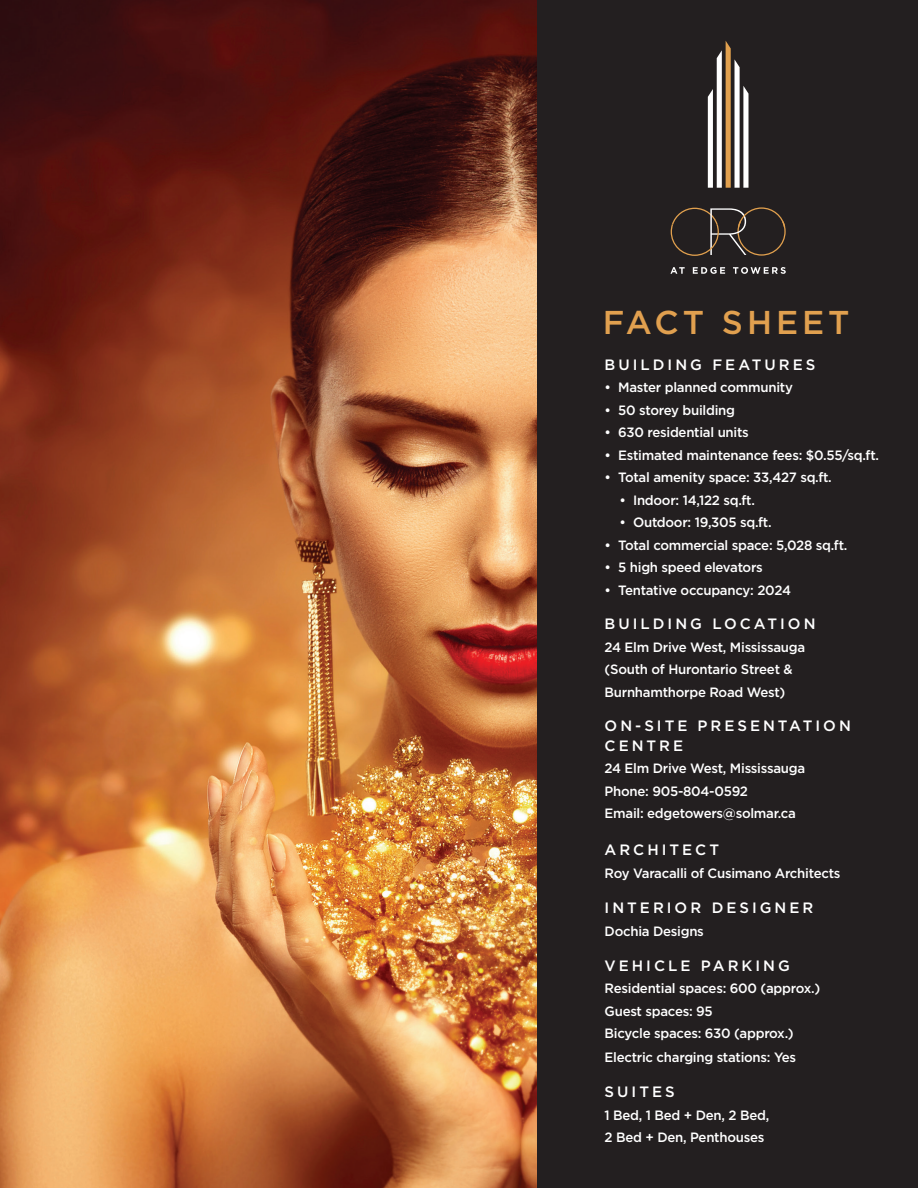
<style>
.page{position:relative;width:918px;height:1188px;background:#fff}
.page>*{position:absolute;margin:0;border:0;box-sizing:border-box;transform-origin:0 0}
.t1{font:500 33px "Gotham";letter-spacing:.12em;color:#e1a04f}
.t2{font:500 15px/19.5px "Gotham";letter-spacing:.2em;color:#fff}
.t3{font:500 13.5px/22.5px "Gotham";letter-spacing:-.02em;color:#fff}
</style>
<div class="page">
<img style="left:0;top:0;width:538px;height:1188px">
<div style="left:538px;top:0;width:380px;height:1188px;background:#231f20"></div>
<svg style="left:708px;top:41px;width:41px;height:147px"></svg>
<svg style="left:670px;top:267px;width:15px;height:7px"></svg>
<svg style="left:693px;top:267px;width:32px;height:7px"></svg>
<svg style="left:733px;top:267px;width:53px;height:7px"></svg>
<svg style="left:671px;top:207px;width:115px;height:49px"></svg>
<h1 class="t1" style="left:603px;top:303px;width:248px">FACT SHEET</h1>
<p class="t2" style="left:605px;top:354px;width:212px">BUILDING FEATURES</p>
<p class="t3" style="left:605px;top:376px;width:190px">• Master planned community</p>
<p class="t3" style="left:605px;top:398px;width:132px">• 50 storey building</p>
<p class="t3" style="left:605px;top:421px;width:146px">• 630 residential units</p>
<p class="t3" style="left:605px;top:443px;width:276px">• Estimated maintenance fees: $0.55/sq.ft.</p>
<p class="t3" style="left:605px;top:466px;width:229px">• Total amenity space: 33,427 sq.ft.</p>
<p class="t3" style="left:619px;top:488px;width:137px">• Indoor: 14,122 sq.ft.</p>
<p class="t3" style="left:619px;top:511px;width:154px">• Outdoor: 19,305 sq.ft.</p>
<p class="t3" style="left:605px;top:533px;width:244px">• Total commercial space: 5,028 sq.ft.</p>
<p class="t3" style="left:605px;top:556px;width:160px">• 5 high speed elevators</p>
<p class="t3" style="left:605px;top:578px;width:188px">• Tentative occupancy: 2024</p>
<p class="t2" style="left:605px;top:614px;width:212px">BUILDING LOCATION</p>
<p class="t3" style="left:605px;top:635px;width:202px">24 Elm Drive West, Mississauga (South of Hurontario Street &amp;<br>Burnhamthorpe Road West)</p>
<p class="t2" style="left:605px;top:716px;width:248px">ON-SITE PRESENTATION<br>CENTRE</p>
<p class="t3" style="left:605px;top:757px;width:202px">24 Elm Drive West, Mississauga<br>Phone: 905-804-0592<br>Email: edgetowers@solmar.ca</p>
<p class="t2" style="left:605px;top:840px;width:116px">ARCHITECT</p>
<p class="t3" style="left:605px;top:861px;width:237px">Roy Varacalli of Cusimano Architects</p>
<p class="t2" style="left:605px;top:898px;width:210px">INTERIOR DESIGNER</p>
<p class="t3" style="left:605px;top:919px;width:101px">Dochia Designs</p>
<p class="t2" style="left:605px;top:955px;width:187px">VEHICLE PARKING</p>
<p class="t3" style="left:605px;top:977px;width:217px">Residential spaces: 600 (approx.)<br>Guest spaces: 95<br>Bicycle spaces: 630 (approx.)</p>
<p class="t3" style="left:605px;top:1046px;width:193px">Electric charging stations: Yes</p>
<p class="t2" style="left:605px;top:1082px;width:72px">SUITES</p>
<p class="t3" style="left:605px;top:1103px;width:166px">1 Bed, 1 Bed + Den, 2 Bed,<br>2 Bed + Den, Penthouses</p>
</div>
